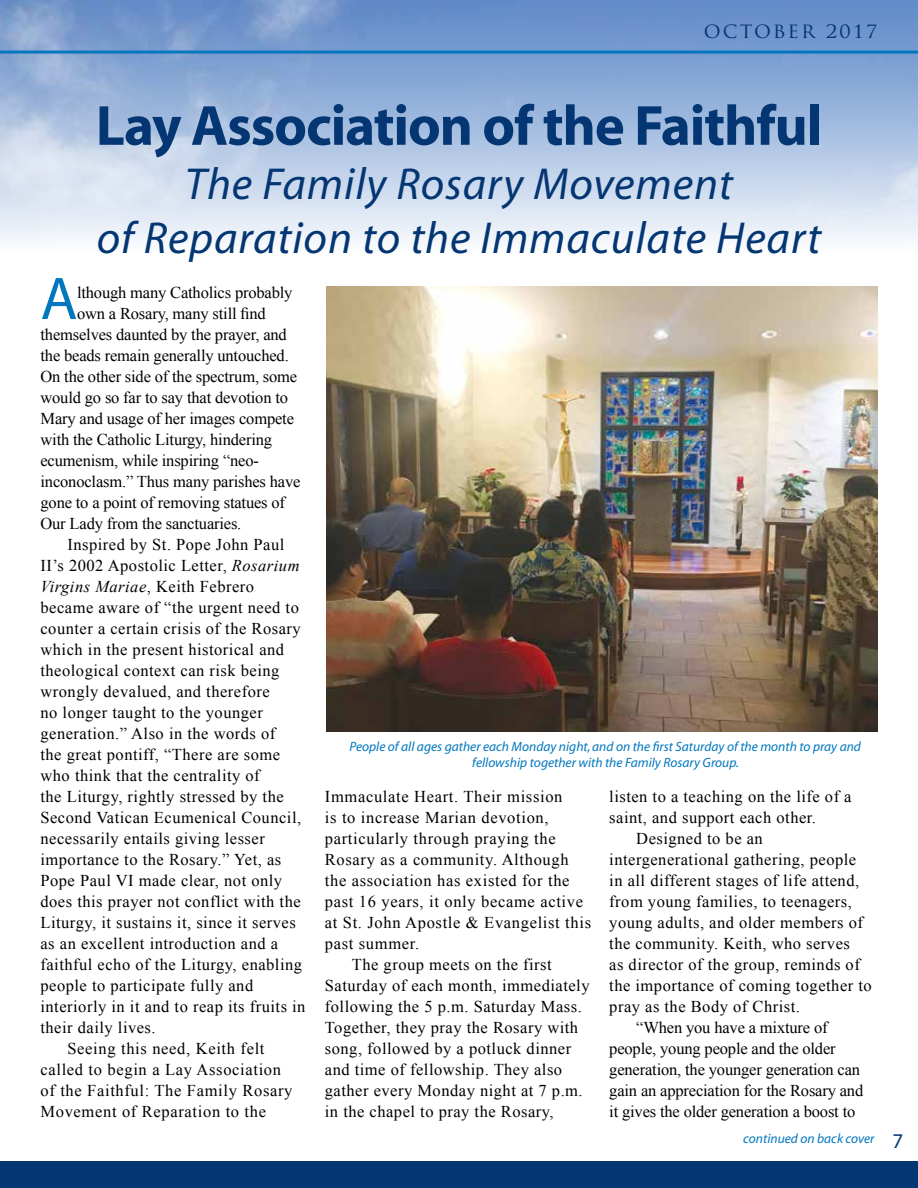
<style>
.page{position:relative;width:918px;height:1188px;background:#fff}
.page>*{position:absolute;margin:0;border:0;box-sizing:border-box;transform-origin:0 0}
.t1{font:60.6px "Myriad";color:#0077be}
.t2{font:700 57px "Myriad";letter-spacing:-.02em;color:#043673}
.t3{font:italic 45px/54px "Myriad";letter-spacing:.02em;color:#043673;text-align:center}
.t4{font:21px "Trajan Pro";letter-spacing:.1em;color:#043673}
.t5{font:21px "Myriad";color:#043673}
.t6{font:16.5px "Times New Roman";letter-spacing:.03em;color:#000}
.t7{font:16.5px "Times New Roman";letter-spacing:-.01em;color:#000}
.t8{font:italic 16.5px "Times New Roman";letter-spacing:.03em;color:#000}
.t9{font:italic 13.5px/16.5px "Myriad";color:#0077be;text-align:center}
.s1{font-style:italic}
.s2{font-style:normal}
</style>
<div class="page">
<img style="left:0;top:0;width:918px;height:287px">
<hr style="left:0;top:51px;width:918px;height:3px;background:#0077be">
<div style="left:0;top:1161px;width:918px;height:27px;background:#043673"></div>
<img style="left:326px;top:287px;width:552px;height:444px">
<p class="t4" style="left:704px;top:17px;width:175px">OCTOBER 2017</p>
<h2 class="t2" style="left:96px;top:96px;width:728px">Lay Association of the Faithful</h2>
<h3 class="t3" style="left:97px;top:159px;width:726px">The Family Rosary Movement<br>of Reparation to the Immaculate Heart</h3>
<h1 class="t1" style="left:40px;top:269px;width:39px">A</h1>
<p class="t7" style="left:77px;top:281px;width:217px">lthough many Catholics probably</p>
<p class="t7" style="left:77px;top:302px;width:190px">own a Rosary, many still find</p>
<p class="t7" style="left:40px;top:323px;width:248px">themselves daunted by the prayer, and</p>
<p class="t7" style="left:40px;top:344px;width:250px">the beads remain generally untouched.</p>
<p class="t7" style="left:40px;top:365px;width:258px">On the other side of the spectrum, some</p>
<p class="t7" style="left:40px;top:386px;width:249px">would go so far to say that devotion to</p>
<p class="t7" style="left:40px;top:407px;width:255px">Mary and usage of her images compete</p>
<p class="t7" style="left:40px;top:428px;width:233px">with the Catholic Liturgy, hindering</p>
<p class="t7" style="left:40px;top:449px;width:220px">ecumenism, while inspiring “neo-</p>
<p class="t7" style="left:40px;top:470px;width:262px">inconoclasm.” Thus many parishes have</p>
<p class="t7" style="left:40px;top:491px;width:246px">gone to a point of removing statues of</p>
<p class="t7" style="left:40px;top:512px;width:202px">Our Lady from the sanctuaries.</p>
<p class="t6" style="left:67px;top:533px;width:218px">Inspired by St. Pope John Paul</p>
<p class="t6" style="left:40px;top:554px;width:261px">II’s 2002 Apostolic Letter, <span class="s1">Rosarium</span></p>
<p class="t8" style="left:40px;top:575px;width:215px">Virgins Mariae<span class="s2">, Keith Febrero</span></p>
<p class="t6" style="left:40px;top:596px;width:260px">became aware of “the urgent need to</p>
<p class="t6" style="left:40px;top:617px;width:262px">counter a certain crisis of the Rosary</p>
<p class="t6" style="left:40px;top:638px;width:245px">which in the present historical and</p>
<p class="t6" style="left:40px;top:659px;width:241px">theological context can risk being</p>
<p class="t6" style="left:40px;top:680px;width:231px">wrongly devalued, and therefore</p>
<p class="t6" style="left:40px;top:701px;width:224px">no longer taught to the younger</p>
<p class="t6" style="left:40px;top:722px;width:236px">generation.” Also in the words of</p>
<p class="t6" style="left:40px;top:743px;width:241px">the great pontiff, “There are some</p>
<p class="t6" style="left:40px;top:764px;width:221px">who think that the centrality of</p>
<p class="t6" style="left:40px;top:785px;width:245px">the Liturgy, rightly stressed by the</p>
<p class="t6" style="left:40px;top:806px;width:262px">Second Vatican Ecumenical Council,</p>
<p class="t6" style="left:40px;top:827px;width:226px">necessarily entails giving lesser</p>
<p class="t6" style="left:40px;top:848px;width:242px">importance to the Rosary.” Yet, as</p>
<p class="t6" style="left:40px;top:869px;width:243px">Pope Paul VI made clear, not only</p>
<p class="t6" style="left:40px;top:891px;width:262px">does this prayer not conflict with the</p>
<p class="t6" style="left:40px;top:912px;width:257px">Liturgy, it sustains it, since it serves</p>
<p class="t6" style="left:40px;top:933px;width:239px">as an excellent introduction and a</p>
<p class="t6" style="left:40px;top:954px;width:263px">faithful echo of the Liturgy, enabling</p>
<p class="t6" style="left:40px;top:975px;width:214px">people to participate fully and</p>
<p class="t6" style="left:40px;top:996px;width:267px">interiorly in it and to reap its fruits in</p>
<p class="t6" style="left:40px;top:1017px;width:117px">their daily lives.</p>
<p class="t6" style="left:67px;top:1038px;width:199px">Seeing this need, Keith felt</p>
<p class="t6" style="left:40px;top:1059px;width:242px">called to begin a Lay Association</p>
<p class="t6" style="left:40px;top:1080px;width:254px">of the Faithful: The Family Rosary</p>
<p class="t6" style="left:40px;top:1101px;width:227px">Movement of Reparation to the</p>
<p class="t9" style="left:349px;top:739px;width:513px">People of all ages gather each Monday night, and on the first Saturday of the month to pray and fellowship together with the Family Rosary Group.</p>
<p class="t6" style="left:325px;top:785px;width:239px">Immaculate Heart. Their mission</p>
<p class="t6" style="left:325px;top:806px;width:225px">is to increase Marian devotion,</p>
<p class="t6" style="left:325px;top:827px;width:232px">particularly through praying the</p>
<p class="t6" style="left:325px;top:848px;width:245px">Rosary as a community. Although</p>
<p class="t6" style="left:325px;top:869px;width:246px">the association has existed for the</p>
<p class="t6" style="left:325px;top:890px;width:260px">past 16 years, it only became active</p>
<p class="t6" style="left:325px;top:911px;width:268px">at St. John Apostle &amp; Evangelist this</p>
<p class="t6" style="left:325px;top:932px;width:96px">past summer.</p>
<p class="t6" style="left:352px;top:953px;width:201px">The group meets on the first</p>
<p class="t6" style="left:325px;top:974px;width:266px">Saturday of each month, immediately</p>
<p class="t6" style="left:325px;top:995px;width:258px">following the 5 p.m. Saturday Mass.</p>
<p class="t6" style="left:325px;top:1016px;width:255px">Together, they pray the Rosary with</p>
<p class="t6" style="left:325px;top:1037px;width:248px">song, followed by a potluck dinner</p>
<p class="t6" style="left:325px;top:1058px;width:239px">and time of fellowship. They also</p>
<p class="t6" style="left:325px;top:1079px;width:259px">gather every Monday night at 7 p.m.</p>
<p class="t6" style="left:325px;top:1100px;width:230px">in the chapel to pray the Rosary,</p>
<p class="t6" style="left:609px;top:785px;width:244px">listen to a teaching on the life of a</p>
<p class="t6" style="left:609px;top:806px;width:208px">saint, and support each other.</p>
<p class="t6" style="left:636px;top:827px;width:128px">Designed to be an</p>
<p class="t6" style="left:609px;top:848px;width:249px">intergenerational gathering, people</p>
<p class="t6" style="left:609px;top:869px;width:251px">in all different stages of life attend,</p>
<p class="t6" style="left:609px;top:890px;width:244px">from young families, to teenagers,</p>
<p class="t6" style="left:609px;top:911px;width:255px">young adults, and older members of</p>
<p class="t6" style="left:609px;top:932px;width:242px">the community. Keith, who serves</p>
<p class="t6" style="left:609px;top:953px;width:252px">as director of the group, reminds of</p>
<p class="t6" style="left:609px;top:974px;width:264px">the importance of coming together to</p>
<p class="t6" style="left:609px;top:995px;width:192px">pray as the Body of Christ.</p>
<p class="t7" style="left:636px;top:1016px;width:193px">“When you have a mixture of</p>
<p class="t7" style="left:609px;top:1037px;width:228px">people, young people and the older</p>
<p class="t7" style="left:609px;top:1058px;width:252px">generation, the younger generation can</p>
<p class="t7" style="left:609px;top:1079px;width:256px">gain an appreciation for the Rosary and</p>
<p class="t7" style="left:609px;top:1100px;width:248px">it gives the older generation a boost to</p>
<p class="t9" style="left:743px;top:1130px;width:133px">continued on back cover</p>
<p class="t5" style="left:892px;top:1131px;width:12px">7</p>
</div>
